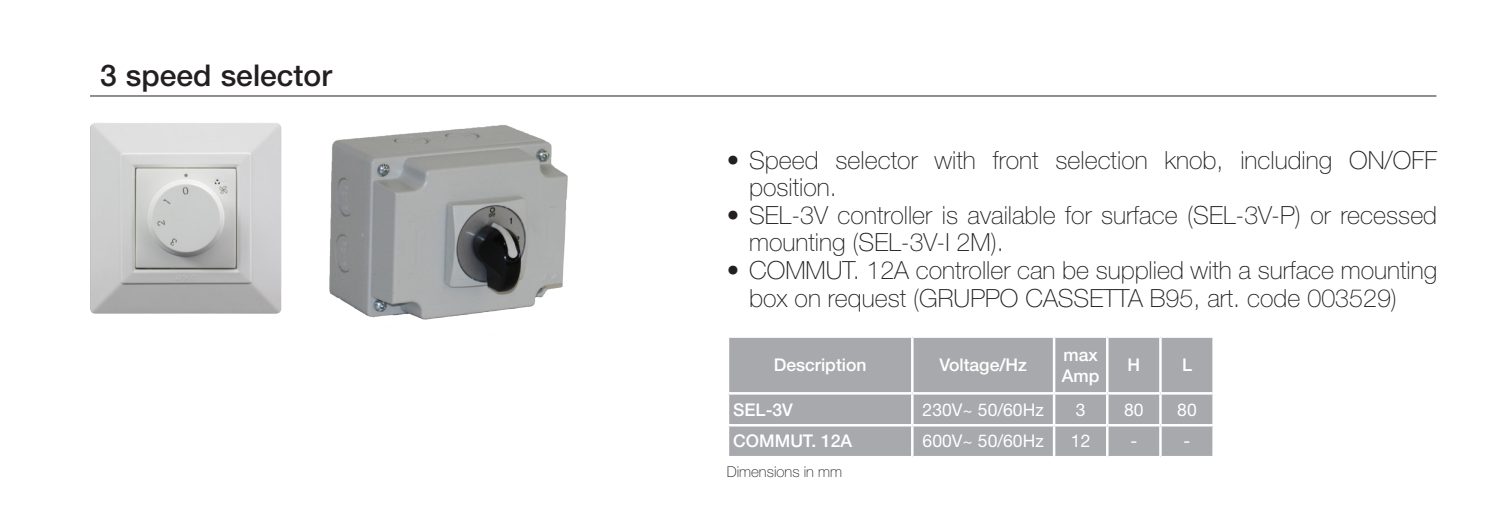
<style>
.page{position:relative;width:1489px;height:532px;background:#fff}
.page>*{position:absolute;margin:0;border:0;box-sizing:border-box;transform-origin:0 0}
.Normale{font:500 30px "Helvetica Neue LT Std";color:#231f20}
.t1{font:100 25px/27.5px "Helvetica Neue LT Std";color:#231f20}
.sm_table{font:500 17.5px/21px "Helvetica Neue LT Std";color:#fff}
.sm_table-2{font:17.5px "Helvetica Neue LT Std";color:#fff}
.Content{font:100 15px "Helvetica Neue LT Std";color:#231f20}
</style>
<div class="page">
<img style="left:90px;top:123px;width:191px;height:190px">
<hr style="left:90px;top:95px;width:1346px;height:1px;background:#231f20">
<img style="left:329px;top:125px;width:239px;height:195px">
<div style="left:729px;top:338px;width:483px;height:118px;background:#a8a9ad"></div>
<hr style="left:911px;top:338px;width:2px;height:54px;background:#fff">
<hr style="left:1052px;top:338px;width:3px;height:54px;background:#fff">
<hr style="left:1105px;top:338px;width:3px;height:54px;background:#fff">
<hr style="left:1159px;top:338px;width:2px;height:54px;background:#fff">
<hr style="left:726px;top:392px;width:186px;height:2px;background:#fff">
<hr style="left:912px;top:392px;width:142px;height:2px;background:#fff">
<hr style="left:911px;top:394px;width:2px;height:30px;background:#fff">
<hr style="left:1054px;top:392px;width:53px;height:2px;background:#fff">
<hr style="left:1052px;top:394px;width:3px;height:30px;background:#fff">
<hr style="left:1107px;top:392px;width:53px;height:2px;background:#fff">
<hr style="left:1105px;top:394px;width:3px;height:30px;background:#fff">
<hr style="left:1160px;top:392px;width:54px;height:2px;background:#fff">
<hr style="left:1159px;top:394px;width:2px;height:30px;background:#fff">
<hr style="left:726px;top:424px;width:186px;height:2px;background:#fff">
<hr style="left:912px;top:424px;width:142px;height:2px;background:#fff">
<hr style="left:911px;top:426px;width:2px;height:30px;background:#fff">
<hr style="left:1054px;top:424px;width:53px;height:2px;background:#fff">
<hr style="left:1052px;top:426px;width:3px;height:30px;background:#fff">
<hr style="left:1107px;top:424px;width:53px;height:2px;background:#fff">
<hr style="left:1105px;top:426px;width:3px;height:30px;background:#fff">
<hr style="left:1160px;top:424px;width:54px;height:2px;background:#fff">
<hr style="left:1159px;top:426px;width:2px;height:30px;background:#fff">
<p class="Normale" style="left:100px;top:57px;width:233px">3 speed selector</p>
<p class="t1" style="left:749px;top:146px;width:689px;text-indent:-22px">• Speed selector with front selection knob, including ON/OFF position.</p>
<p class="t1" style="left:749px;top:201px;width:689px;text-indent:-22px">• SEL-3V controller is available for surface (SEL-3V-P) or recessed mounting (SEL-3V-I 2M).</p>
<p class="t1" style="left:749px;top:256px;width:689px;text-indent:-22px">• COMMUT. 12A controller can be supplied with a surface mounting box on request (GRUPPO CASSETTA B95, art. code 003529)</p>
<p class="sm_table" style="left:773px;top:354px;width:94px">Description</p>
<p class="sm_table" style="left:939px;top:354px;width:89px">Voltage/Hz</p>
<p class="sm_table" style="left:1061px;top:343px;width:39px">max<br>Amp</p>
<p class="sm_table" style="left:1127px;top:354px;width:14px">H</p>
<p class="sm_table" style="left:1181px;top:354px;width:12px">L</p>
<p class="sm_table" style="left:733px;top:398px;width:61px">SEL-3V</p>
<p class="sm_table-2" style="left:922px;top:399px;width:123px">230V~ 50/60Hz</p>
<p class="sm_table-2" style="left:1075px;top:399px;width:11px">3</p>
<p class="sm_table-2" style="left:1124px;top:399px;width:21px">80</p>
<p class="sm_table-2" style="left:1177px;top:399px;width:21px">80</p>
<p class="sm_table" style="left:733px;top:430px;width:120px">COMMUT. 12A</p>
<p class="sm_table-2" style="left:922px;top:430px;width:123px">600V~ 50/60Hz</p>
<p class="sm_table-2" style="left:1070px;top:430px;width:21px">12</p>
<p class="sm_table-2" style="left:1130px;top:430px;width:8px">-</p>
<p class="sm_table-2" style="left:1183px;top:430px;width:8px">-</p>
<p class="Content" style="left:726px;top:463px;width:117px">Dimensions in mm</p>
</div>
